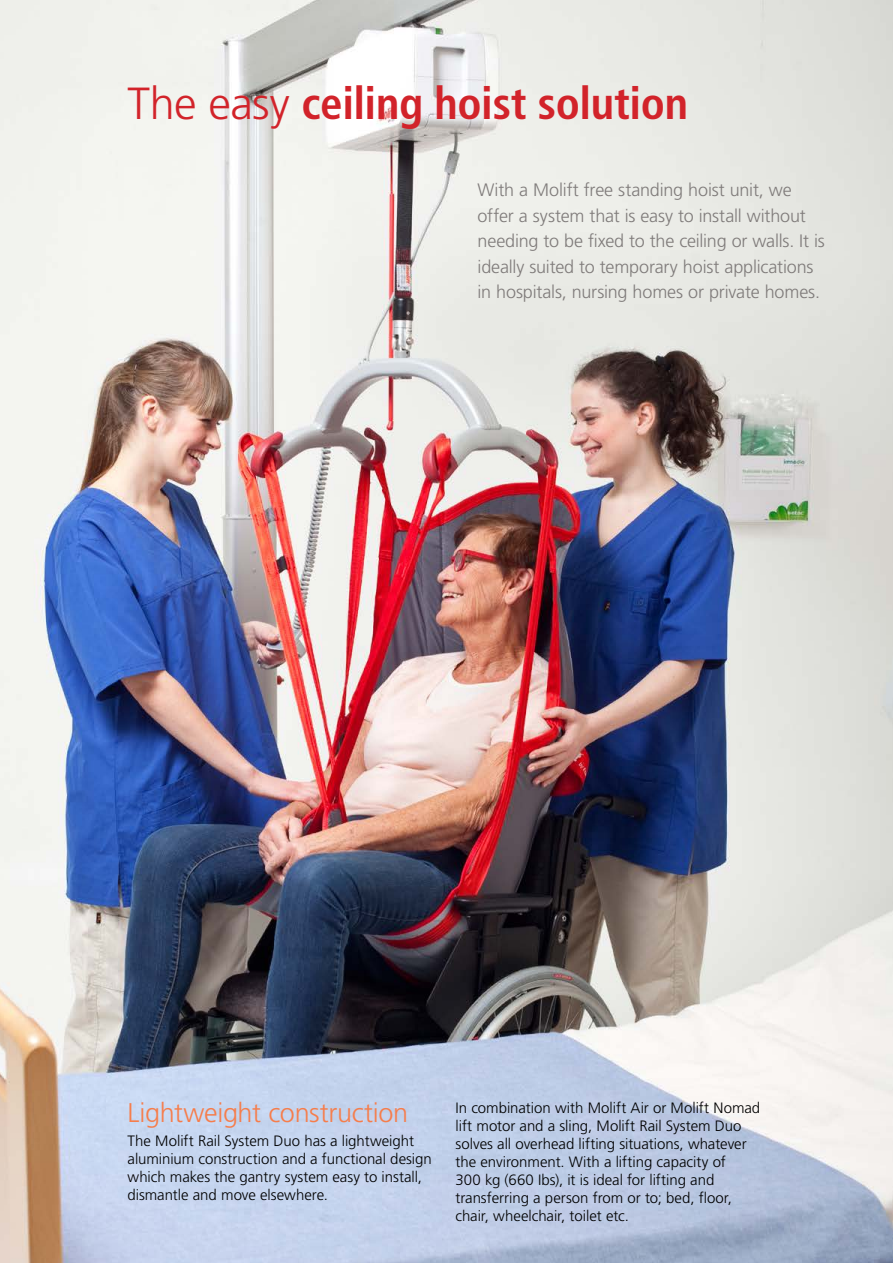
<style>
.page{position:relative;width:893px;height:1263px;background:#fff}
.page>*{position:absolute;margin:0;border:0;box-sizing:border-box;transform-origin:0 0}
.t1{font:700 condensed 45px "Frutiger LT Pro";letter-spacing:-.005em;color:#d2232a}
.t2{font:300 27px "Frutiger LT Pro";letter-spacing:-.01em;color:#f67d4b}
.t3{font:300 18px/25.5px "Frutiger LT Pro";letter-spacing:-.01em;color:#7f7b7a}
.t4{font:300 15px/18px "Frutiger LT Pro";color:#000}
.s1{font-weight:300;font-stretch:normal}
</style>
<div class="page">
<img style="left:0;top:0;width:893px;height:1263px">
<svg style="left:892px;top:552px;width:1px;height:711px"></svg>
<h1 class="t1" style="left:128px;top:76px;width:562px"><span class="s1">The easy</span> ceiling hoist solution</h1>
<p class="t3" style="left:477px;top:177px;width:349px">With a Molift free standing hoist unit, we offer a system that is easy to install without needing to be fixed to the ceiling or walls. It is ideally suited to temporary hoist applications in hospitals, nursing homes or private homes.</p>
<h2 class="t2" style="left:128px;top:1097px;width:282px">Lightweight construction</h2>
<p class="t4" style="left:128px;top:1132px;width:306px">The Molift Rail System Duo has a lightweight aluminium construction and a functional design which makes the gantry system easy to install, dismantle and move elsewhere.</p>
<p class="t4" style="left:455px;top:1099px;width:306px">In combination with Molift Air or Molift Nomad lift motor and a sling, Molift Rail System Duo solves all overhead lifting situations, whatever the environment. With a lifting capacity of<br>300 kg (660 Ibs), it is ideal for lifting and transferring a person from or to; bed, floor, chair, wheelchair, toilet etc.</p>
</div>
